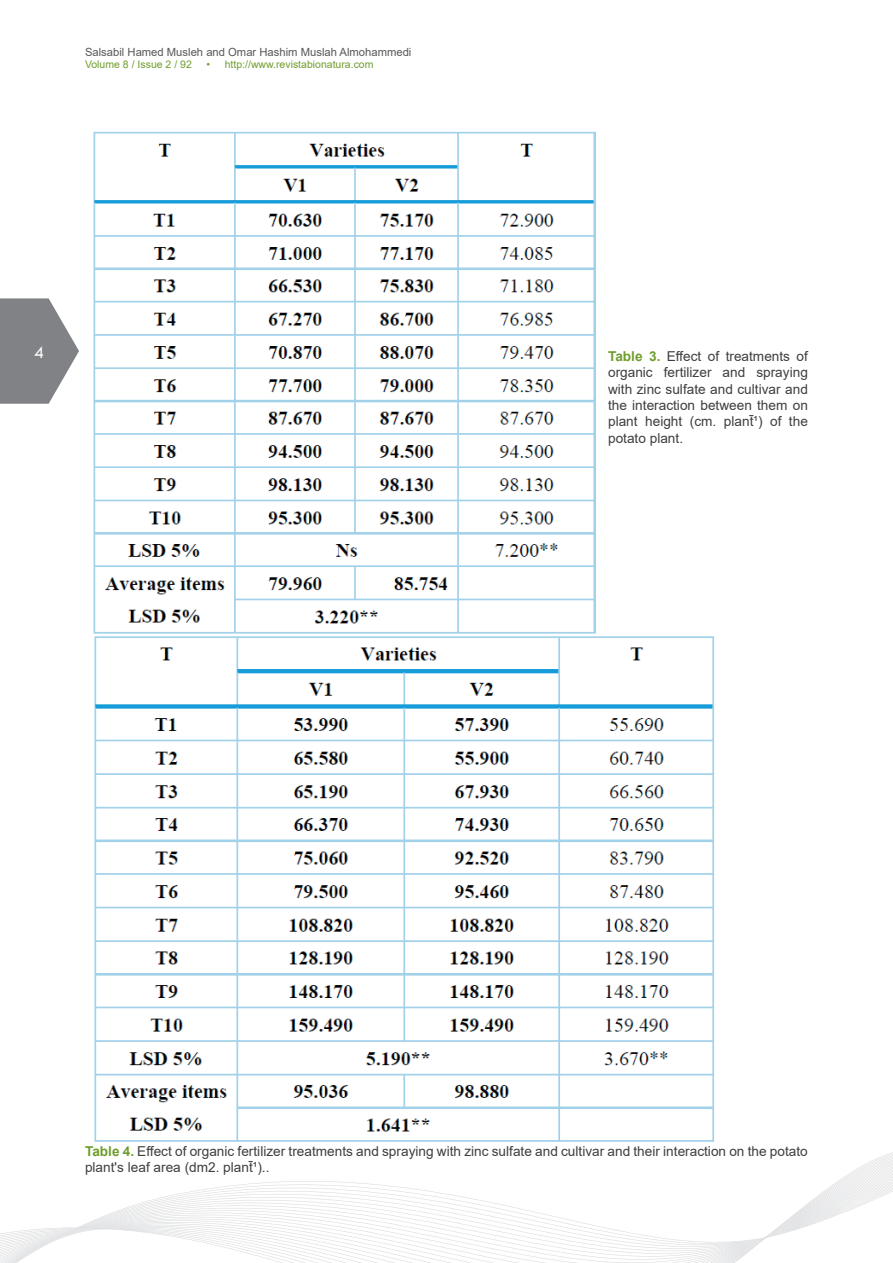
<style>
.page{position:relative;width:893px;height:1263px;background:#fff}
.page>*{position:absolute;margin:0;border:0;box-sizing:border-box;transform-origin:0 0}
.t1{font:18px "Tw Cen";color:#fff}
.t2{font:13.65px/16.4px "Arial";color:#3e3e3f;text-align:justify}
.t3{font:11.25px "Arial";color:#57585a}
.t4{font:10.5px "Arial";color:#709e2e}
.s1{font-weight:700;color:#709e2e}
</style>
<div class="page">
<svg style="left:0;top:298px;width:79px;height:106px"></svg>
<svg style="left:0;top:1152px;width:893px;height:111px"></svg>
<img style="left:93px;top:131px;width:503px;height:503px">
<img style="left:94px;top:636px;width:621px;height:506px">
<p class="t3" style="left:85px;top:44px;width:328px">Salsabil Hamed Musleh and Omar Hashim Muslah Almohammedi</p>
<p class="t4" style="left:85px;top:57px;width:108px">Volume 8 / Issue 2 / 92</p>
<p class="t4" style="left:206px;top:57px;width:169px">• http://www.revistabionatura.com</p>
<h1 class="t1" style="left:34px;top:341px;width:11px">4</h1>
<p class="t2" style="left:608px;top:348px;width:201px"><span class="s1">Table 3.</span> Effect of treatments of organic fertilizer and spraying with zinc sulfate and cultivar and the interaction between them on plant height (cm. plant̄¹) of the potato plant.</p>
<p class="t2" style="left:85px;top:1143px;width:724px"><span class="s1">Table 4.</span> Effect of organic fertilizer treatments and spraying with zinc sulfate and cultivar and their interaction on the potato plant's leaf area (dm2. plant̄¹)..</p>
</div>
